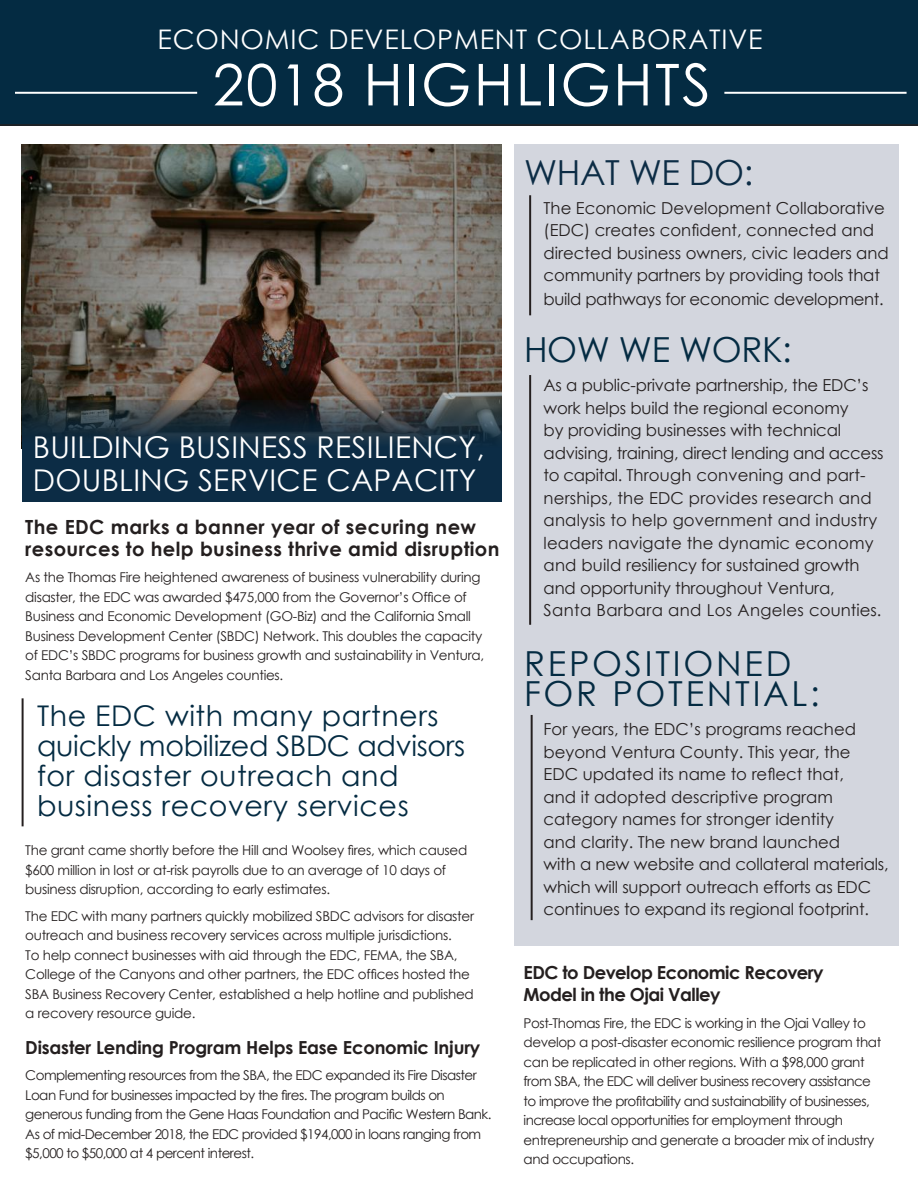
<style>
.page{position:relative;width:918px;height:1188px;background:#fff}
.page>*{position:absolute;margin:0;border:0;box-sizing:border-box;transform-origin:0 0}
.t1{font:57.75px "Century Gothic";letter-spacing:.045em;color:#fff}
.t2{font:34.5px/30px "Century Gothic";letter-spacing:.08em;color:#042b42}
.t3{font:34.5px "Century Gothic";letter-spacing:-.01em;color:#042b42}
.t4{font:34.5px "Century Gothic";letter-spacing:-.01em;color:#0c2c45}
.t5{font:30px/33px "Century Gothic";letter-spacing:.01em;color:#fff}
.t6{font:28.5px/30px "Century Gothic";letter-spacing:.02em;color:#042b42}
.t7{font:27px "Century Gothic";letter-spacing:.03em;color:#fff}
.t8{font:700 19.5px/22.5px "Century Gothic";letter-spacing:.02em;color:#241f1f}
.t9{font:700 18px/22.5px "Century Gothic";letter-spacing:-.02em;color:#241f1f}
.t10{font:16.5px/22.5px "Century Gothic";color:#241f1f}
.t11{font:16.5px "Century Gothic";letter-spacing:-.02em;color:#241f1f}
.t12{font:13.5px/19.5px "Century Gothic";letter-spacing:-.02em;color:#241f1f}
.t13{font:13.5px/19.5px "Century Gothic";letter-spacing:-.04em;color:#241f1f}
.s1{font-size:57px}
</style>
<div class="page">
<div style="left:514px;top:145px;width:384px;height:801px;background:#d3d6de"></div>
<hr style="left:529px;top:195px;width:2px;height:120px;background:#241f1f">
<hr style="left:529px;top:375px;width:2px;height:250px;background:#241f1f">
<hr style="left:531px;top:715px;width:2px;height:205px;background:#241f1f">
<div style="left:0;top:0;width:918px;height:126px;background:#042b42"></div>
<hr style="left:15px;top:92px;width:182px;height:2px;background:#fff">
<hr style="left:724px;top:92px;width:183px;height:2px;background:#fff">
<img style="left:22px;top:145px;width:480px;height:255px">
<svg style="left:22px;top:400px;width:480px;height:101px;background:#193142"></svg>
<hr style="left:22px;top:698px;width:2px;height:128px;background:#241f1f">
<h3 class="t7" style="left:158px;top:20px;width:607px">ECONOMIC DEVELOPMENT COLLABORATIVE</h3>
<h1 class="t1" style="left:213px;top:44px;width:500px"><span class="s1">2018</span> highlights</h1>
<h3 class="t5" style="left:33px;top:430px;width:454px">BUILDING BUSINESS RESILIENCY,<br>DOUBLING SERVICE CAPACITY</h3>
<h3 class="t8" style="left:25px;top:514px;width:476px">The EDC marks a banner year of securing new resources to help business thrive amid disruption</h3>
<p class="t12" style="left:25px;top:568px;width:460px">As the Thomas Fire heightened awareness of business vulnerability during disaster, the EDC was awarded $475,000 from the Governor’s Office of Business and Economic Development (GO-Biz) and the California Small Business Development Center (SBDC) Network. This doubles the capacity of EDC’s SBDC programs for business growth and sustainability in Ventura, Santa Barbara and Los Angeles counties.</p>
<h3 class="t6" style="left:37px;top:700px;width:430px">The EDC with many partners quickly mobilized SBDC advisors for disaster outreach and business recovery services</h3>
<p class="t12" style="left:25px;top:841px;width:444px">The grant came shortly before the Hill and Woolsey fires, which caused $600 million in lost or at-risk payrolls due to an average of 10 days of business disruption, according to early estimates.</p>
<p class="t12" style="left:25px;top:906px;width:450px">The EDC with many partners quickly mobilized SBDC advisors for disaster outreach and business recovery services across multiple jurisdictions.<br>To help connect businesses with aid through the EDC, FEMA, the SBA, College of the Canyons and other partners, the EDC offices hosted the SBA Business Recovery Center, established a help hotline and published a recovery resource guide.</p>
<h3 class="t9" style="left:25px;top:1036px;width:457px">Disaster Lending Program Helps Ease Economic Injury</h3>
<p class="t13" style="left:25px;top:1066px;width:468px">Complementing resources from the SBA, the EDC expanded its Fire Disaster Loan Fund for businesses impacted by the fires. The program builds on generous funding from the Gene Haas Foundation and Pacific Western Bank.<br>As of mid-December 2018, the EDC provided $194,000 in loans ranging from $5,000 to $50,000 at 4 percent interest.</p>
<h2 class="t4" style="left:524px;top:148px;width:231px">WHAT WE DO:</h2>
<p class="t10" style="left:544px;top:196px;width:347px">The Economic Development Collaborative (EDC) creates confident, connected and directed business owners, civic leaders and community partners by providing tools that</p>
<p class="t11" style="left:544px;top:288px;width:342px">build pathways for economic development.</p>
<h2 class="t3" style="left:524px;top:326px;width:269px">HOW WE WORK:</h2>
<p class="t10" style="left:544px;top:374px;width:341px">As a public-private partnership, the EDC’s work helps build the regional economy<br>by providing businesses with technical advising, training, direct lending and access to capital. Through convening and part&shy;nerships, the EDC provides research and analysis to help government and industry leaders navigate the dynamic economy and build resiliency for sustained growth and opportunity throughout Ventura, Santa Barbara and Los Angeles counties.</p>
<h2 class="t2" style="left:524px;top:648px;width:297px">REPOSITIONED<br>FOR POTENTIAL:</h2>
<p class="t10" style="left:544px;top:718px;width:347px">For years, the EDC’s programs reached beyond Ventura County. This year, the EDC updated its name to reflect that,<br>and it adopted descriptive program category names for stronger identity<br>and clarity. The new brand launched<br>with a new website and collateral materials, which will support outreach efforts as EDC continues to expand its regional footprint.</p>
<h3 class="t9" style="left:524px;top:960px;width:302px">EDC to Develop Economic Recovery<br>Model in the Ojai Valley</h3>
<p class="t12" style="left:524px;top:1013px;width:359px">Post-Thomas Fire, the EDC is working in the Ojai Valley to develop a post-disaster economic resilience program that can be replicated in other regions. With a $98,000 grant from SBA, the EDC will deliver business recovery assistance to improve the profitability and sustainability of businesses, increase local opportunities for employment through entrepreneurship and generate a broader mix of industry and occupations.</p>
</div>
